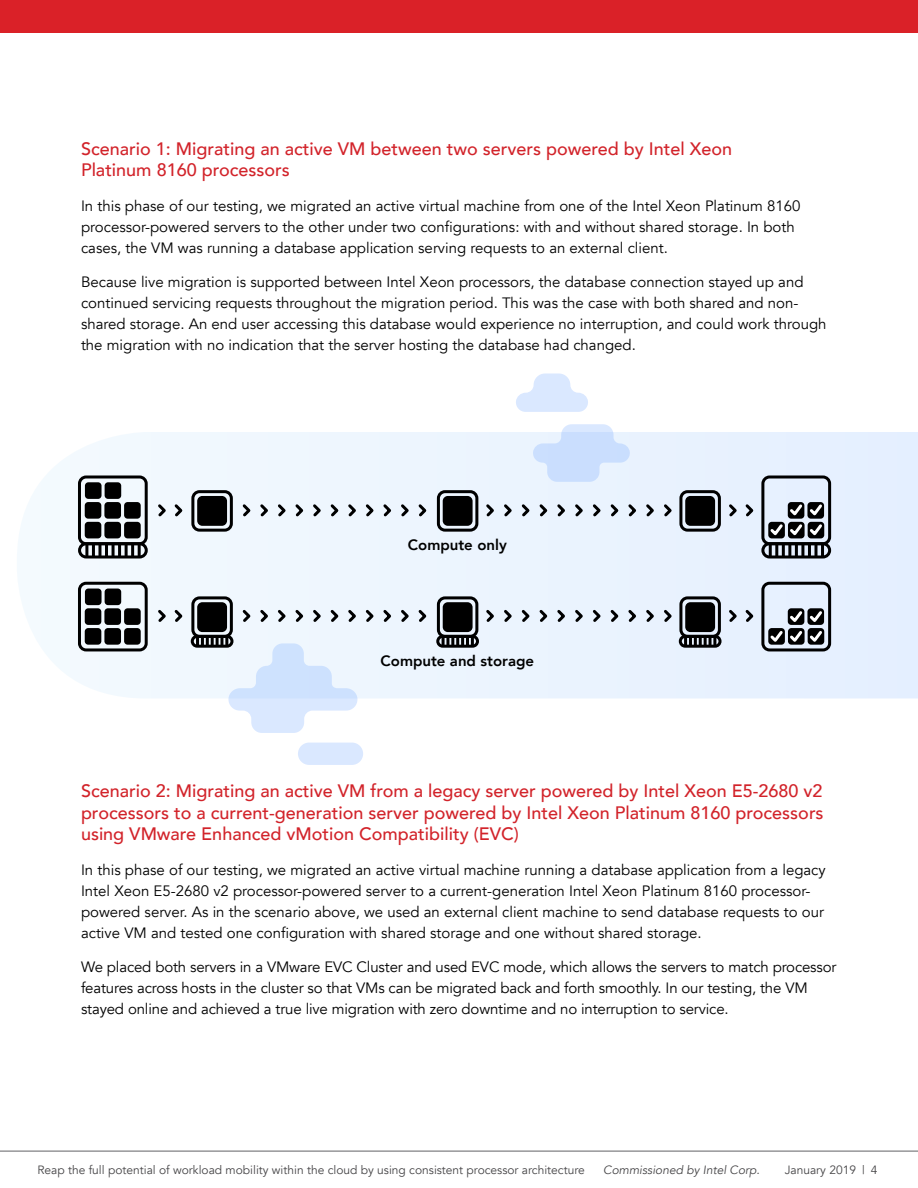
<style>
.page{position:relative;width:918px;height:1188px;background:#fff}
.page>*{position:absolute;margin:0;border:0;box-sizing:border-box;transform-origin:0 0}
.t1{font:500 18px/21.6px "Avenir";color:#d2232a}
.t2{font:15px/21px "Avenir";color:#000}
.t3{font:800 15px "Avenir";color:#000}
.t4{font:12px "Avenir";color:#464547}
.t5{font:italic 12px "Avenir";color:#464547}
</style>
<div class="page">
<hr style="left:0;top:1151px;width:918px;height:1px;background:#616264">
<div style="left:17px;top:432px;width:901px;height:267px;background:#ecf4fe"></div>
<div style="left:85px;top:522px;width:16px;height:16px;background:#000;border-radius:3px"></div>
<div style="left:104px;top:522px;width:17px;height:16px;background:#000;border-radius:3px"></div>
<div style="left:124px;top:522px;width:17px;height:16px;background:#000;border-radius:3px"></div>
<div style="left:85px;top:502px;width:16px;height:17px;background:#000;border-radius:3px"></div>
<div style="left:104px;top:502px;width:17px;height:17px;background:#000;border-radius:3px"></div>
<div style="left:124px;top:502px;width:17px;height:17px;background:#000;border-radius:3px"></div>
<div style="left:85px;top:482px;width:17px;height:17px;background:#000;border-radius:3px"></div>
<div style="left:105px;top:482px;width:16px;height:17px;background:#000;border-radius:3px"></div>
<div style="left:78px;top:476px;width:70px;height:69px;border:3px solid #000;border-radius:7px"></div>
<div style="left:761px;top:476px;width:70px;height:69px;border:3px solid #000;border-radius:7px"></div>
<div style="left:443px;top:496px;width:30px;height:30px;background:#000;border-radius:5px"></div>
<div style="left:437px;top:490px;width:41px;height:42px;border:3px solid #000;border-radius:7px"></div>
<div style="left:685px;top:496px;width:30px;height:30px;background:#000;border-radius:5px"></div>
<div style="left:679px;top:490px;width:42px;height:42px;border:3px solid #000;border-radius:7px"></div>
<div style="left:197px;top:496px;width:30px;height:30px;background:#000;border-radius:5px"></div>
<div style="left:191px;top:490px;width:42px;height:42px;border:3px solid #000;border-radius:7px"></div>
<div style="left:85px;top:628px;width:16px;height:17px;background:#000;border-radius:3px"></div>
<div style="left:104px;top:628px;width:17px;height:17px;background:#000;border-radius:3px"></div>
<div style="left:124px;top:628px;width:17px;height:17px;background:#000;border-radius:3px"></div>
<div style="left:85px;top:608px;width:16px;height:17px;background:#000;border-radius:3px"></div>
<div style="left:104px;top:608px;width:17px;height:17px;background:#000;border-radius:3px"></div>
<div style="left:124px;top:608px;width:17px;height:17px;background:#000;border-radius:3px"></div>
<div style="left:85px;top:589px;width:17px;height:16px;background:#000;border-radius:3px"></div>
<div style="left:105px;top:589px;width:16px;height:16px;background:#000;border-radius:3px"></div>
<div style="left:78px;top:582px;width:70px;height:69px;border:3px solid #000;border-radius:7px"></div>
<div style="left:761px;top:582px;width:70px;height:69px;border:3px solid #000;border-radius:7px"></div>
<div style="left:443px;top:602px;width:30px;height:30px;background:#000;border-radius:5px"></div>
<div style="left:437px;top:596px;width:41px;height:42px;border:3px solid #000;border-radius:7px"></div>
<div style="left:78px;top:542px;width:70px;height:17px;border:3px solid #000;border-radius:7px"></div>
<svg style="left:85px;top:544px;width:56px;height:13px"></svg>
<div style="left:761px;top:542px;width:70px;height:17px;border:3px solid #000;border-radius:7px"></div>
<svg style="left:769px;top:544px;width:55px;height:13px"></svg>
<div style="left:436px;top:635px;width:43px;height:13px;border:3px solid #000;border-radius:5px"></div>
<svg style="left:442px;top:636px;width:32px;height:10px"></svg>
<div style="left:197px;top:602px;width:30px;height:30px;background:#000;border-radius:5px"></div>
<div style="left:191px;top:596px;width:42px;height:42px;border:3px solid #000;border-radius:7px"></div>
<div style="left:191px;top:635px;width:42px;height:13px;border:3px solid #000;border-radius:5px"></div>
<div style="left:685px;top:602px;width:30px;height:30px;background:#000;border-radius:5px"></div>
<div style="left:679px;top:596px;width:42px;height:42px;border:3px solid #000;border-radius:7px"></div>
<div style="left:679px;top:635px;width:43px;height:13px;border:3px solid #000;border-radius:5px"></div>
<svg style="left:684px;top:636px;width:32px;height:10px"></svg>
<svg style="left:768px;top:608px;width:57px;height:37px;background:#73767c"></svg>
<svg style="left:768px;top:502px;width:57px;height:36px;background:#71757a"></svg>
<svg style="left:155px;top:607px;width:30px;height:18px"></svg>
<svg style="left:726px;top:607px;width:30px;height:18px"></svg>
<svg style="left:240px;top:607px;width:189px;height:18px"></svg>
<svg style="left:483px;top:607px;width:191px;height:18px;background:#c8d0d9"></svg>
<svg style="left:155px;top:502px;width:30px;height:17px"></svg>
<svg style="left:726px;top:502px;width:30px;height:17px"></svg>
<svg style="left:240px;top:502px;width:189px;height:17px"></svg>
<svg style="left:483px;top:502px;width:191px;height:17px;background:#c6ced7"></svg>
<div style="left:298px;top:743px;width:65px;height:22px;background:#dae8ff;border-radius:11px"></div>
<svg style="left:196px;top:636px;width:162px;height:97px"></svg>
<svg style="left:516px;top:373px;width:72px;height:39px"></svg>
<svg style="left:533px;top:424px;width:97px;height:58px;background:#d7e6fe"></svg>
<div style="left:0;top:0;width:918px;height:32px;background:#da2128"></div>
<p class="t1" style="left:81px;top:136px;width:653px">Scenario 1: Migrating an active VM between two servers powered by Intel Xeon<br>Platinum 8160 processors</p>
<p class="t2" style="left:81px;top:195px;width:721px">In this phase of our testing, we migrated an active virtual machine from one of the Intel Xeon Platinum 8160 processor-powered servers to the other under two configurations: with and without shared storage. In both cases, the VM was running a database application serving requests to an external client.</p>
<p class="t2" style="left:81px;top:272px;width:747px">Because live migration is supported between Intel Xeon processors, the database connection stayed up and continued servicing requests throughout the migration period. This was the case with both shared and non&shy;shared storage. An end user accessing this database would experience no interruption, and could work through the migration with no indication that the server hosting the database had changed.</p>
<p class="t3" style="left:408px;top:533px;width:100px">Compute only</p>
<p class="t3" style="left:381px;top:649px;width:155px">Compute and storage</p>
<p class="t1" style="left:81px;top:779px;width:744px;text-align:justify">Scenario 2: Migrating an active VM from a legacy server powered by Intel Xeon E5-2680 v2 processors to a current-generation server powered by Intel Xeon Platinum 8160 processors using VMware Enhanced vMotion Compatibility (EVC)</p>
<p class="t2" style="left:81px;top:859px;width:746px">In this phase of our testing, we migrated an active virtual machine running a database application from a legacy Intel Xeon E5-2680 v2 processor-powered server to a current-generation Intel Xeon Platinum 8160 processor&shy;powered server. As in the scenario above, we used an external client machine to send database requests to our active VM and tested one configuration with shared storage and one without shared storage.</p>
<p class="t2" style="left:81px;top:957px;width:757px">We placed both servers in a VMware EVC Cluster and used EVC mode, which allows the servers to match processor features across hosts in the cluster so that VMs can be migrated back and forth smoothly. In our testing, the VM stayed online and achieved a true live migration with zero downtime and no interruption to service.</p>
<p class="t4" style="left:37px;top:1163px;width:549px">Reap the full potential of workload mobility within the cloud by using consistent processor architecture</p>
<p class="t5" style="left:603px;top:1163px;width:158px">Commissioned by Intel Corp.</p>
<p class="t4" style="left:785px;top:1163px;width:94px">January 2019 | 4</p>
</div>
